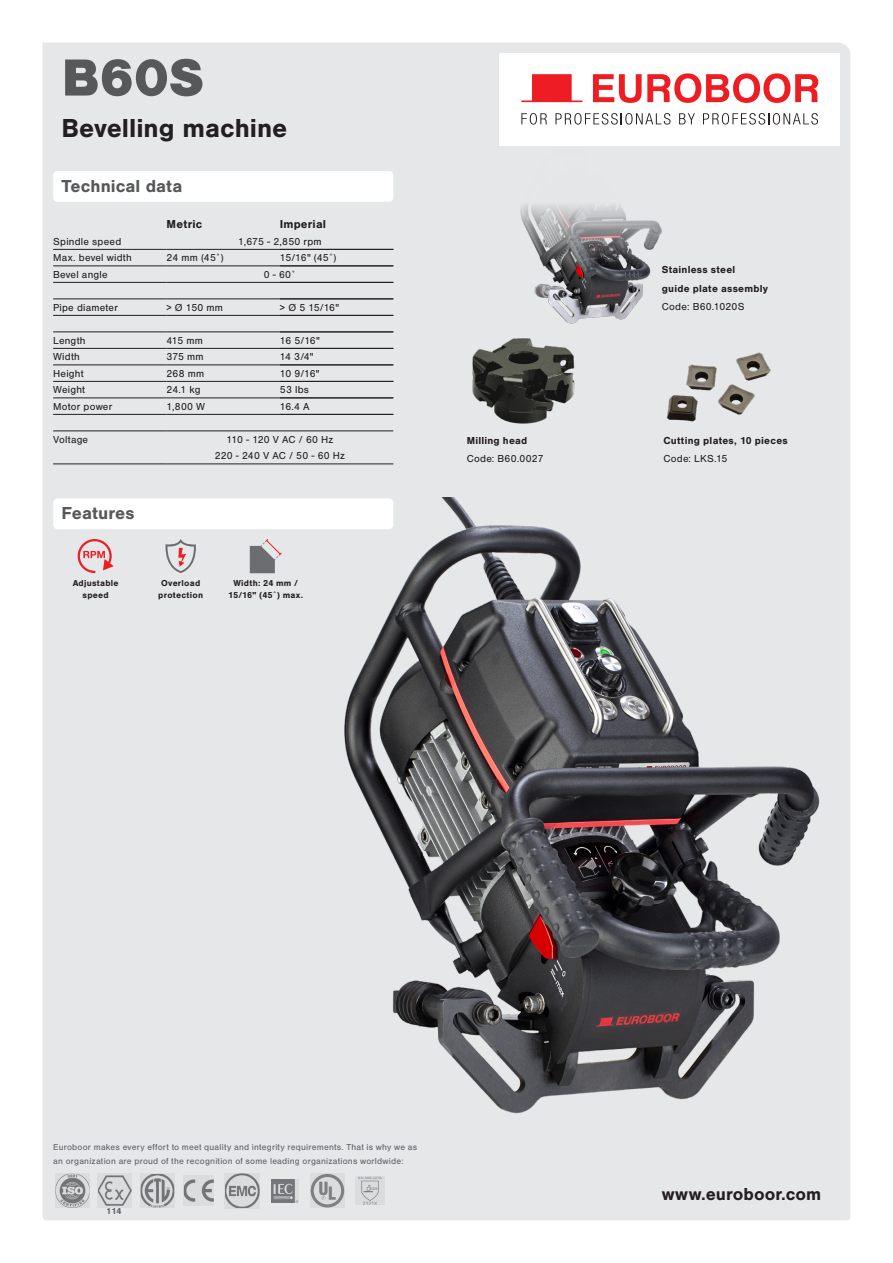
<style>
.page{position:relative;width:893px;height:1263px;background:#fff}
.page>*{position:absolute;margin:0;border:0;box-sizing:border-box;transform-origin:0 0}
.Naam{font:900 54px "Nimbus San";color:#57585a}
.Product{font:700 27px "Nimbus San";color:#231f20}
.kop{font:700 18px "Nimbus San";color:#57585a}
.plat{font:700 18px "Nimbus San";color:#231f20}
.Bodytekst{font:700 12px "Nimbus San";letter-spacing:.02em;color:#231f20}
.Bodytekst-2{font:10.5px/16.5px "Nimbus San";letter-spacing:.02em;color:#231f20;text-align:center}
.Intro{font:700 10.5px/18px "Nimbus San";letter-spacing:.02em;color:#231f20}
.Intro-2{font:10.5px "Nimbus San";letter-spacing:.025em;color:#231f20}
.t1{font:9px/13.5px "Nimbus San";letter-spacing:.025em;color:#6c6d70}
.Icon_tekst_Benefits{font:700 9px/12px "Nimbus San";letter-spacing:.025em;color:#231f20;text-align:center}
.t2{font:700 9px "Nimbus San";color:#6c6d70}
</style>
<div class="page">
<div style="left:43px;top:43px;width:807px;height:1177px;background:#e6e7e9"></div>
<div style="left:500px;top:53px;width:340px;height:93px;background:#fff"></div>
<svg style="left:593px;top:73px;width:225px;height:30px"></svg>
<svg style="left:521px;top:113px;width:26px;height:12px"></svg>
<svg style="left:555px;top:113px;width:115px;height:12px"></svg>
<svg style="left:679px;top:113px;width:16px;height:11px"></svg>
<svg style="left:703px;top:113px;width:115px;height:12px"></svg>
<svg style="left:521px;top:74px;width:61px;height:28px"></svg>
<img style="left:55px;top:1174px;width:34px;height:34px">
<img style="left:98px;top:1174px;width:34px;height:33px">
<img style="left:141px;top:1174px;width:33px;height:34px">
<img style="left:184px;top:1176px;width:30px;height:30px">
<img style="left:225px;top:1173px;width:35px;height:35px">
<img style="left:271px;top:1179px;width:27px;height:23px">
<svg style="left:311px;top:1174px;width:33px;height:33px"></svg>
<img style="left:356px;top:1177px;width:28px;height:28px">
<img style="left:662px;top:344px;width:118px;height:82px">
<img style="left:76px;top:498px;width:775px;height:644px">
<img style="left:500px;top:146px;width:171px;height:185px">
<img style="left:470px;top:331px;width:106px;height:95px">
<div style="left:53px;top:498px;width:340px;height:31px;background:#fff;border-radius:4px"></div>
<div style="left:53px;top:171px;width:340px;height:31px;background:#fff;border-radius:4px"></div>
<svg style="left:78px;top:539px;width:36px;height:34px"></svg>
<svg style="left:165px;top:539px;width:32px;height:34px"></svg>
<svg style="left:250px;top:538px;width:33px;height:35px"></svg>
<hr style="left:53px;top:249px;width:114px;height:1px;background:#231f20">
<hr style="left:53px;top:266px;width:114px;height:1px;background:#231f20">
<hr style="left:53px;top:282px;width:114px;height:1px;background:#231f20">
<hr style="left:53px;top:299px;width:114px;height:1px;background:#231f20">
<hr style="left:53px;top:315px;width:114px;height:1px;background:#231f20">
<hr style="left:53px;top:332px;width:114px;height:1px;background:#231f20">
<hr style="left:53px;top:348px;width:114px;height:1px;background:#231f20">
<hr style="left:53px;top:365px;width:114px;height:1px;background:#231f20">
<hr style="left:53px;top:381px;width:114px;height:1px;background:#231f20">
<hr style="left:53px;top:398px;width:114px;height:1px;background:#231f20">
<hr style="left:53px;top:414px;width:114px;height:1px;background:#231f20">
<hr style="left:53px;top:431px;width:114px;height:1px;background:#231f20">
<hr style="left:53px;top:464px;width:114px;height:1px;background:#231f20">
<hr style="left:167px;top:249px;width:226px;height:1px;background:#231f20">
<hr style="left:167px;top:266px;width:226px;height:1px;background:#231f20">
<hr style="left:167px;top:282px;width:226px;height:1px;background:#231f20">
<hr style="left:167px;top:299px;width:226px;height:1px;background:#231f20">
<hr style="left:167px;top:315px;width:226px;height:1px;background:#231f20">
<hr style="left:167px;top:332px;width:226px;height:1px;background:#231f20">
<hr style="left:167px;top:348px;width:226px;height:1px;background:#231f20">
<hr style="left:167px;top:365px;width:226px;height:1px;background:#231f20">
<hr style="left:167px;top:381px;width:226px;height:1px;background:#231f20">
<hr style="left:167px;top:398px;width:226px;height:1px;background:#231f20">
<hr style="left:167px;top:414px;width:226px;height:1px;background:#231f20">
<hr style="left:167px;top:431px;width:226px;height:1px;background:#231f20">
<hr style="left:167px;top:464px;width:226px;height:1px;background:#231f20">
<p class="Naam" style="left:62px;top:47px;width:144px">B60S</p>
<p class="Product" style="left:62px;top:113px;width:227px">Bevelling machine</p>
<p class="kop" style="left:62px;top:175px;width:122px">Technical data</p>
<p class="Bodytekst" style="left:167px;top:217px;width:37px">Metric</p>
<p class="Bodytekst" style="left:280px;top:217px;width:48px">Imperial</p>
<p class="Bodytekst-2" style="left:53px;top:233px;width:70px">Spindle speed</p>
<p class="Bodytekst-2" style="left:53px;top:250px;width:80px">Max. bevel width</p>
<p class="Bodytekst-2" style="left:53px;top:266px;width:56px">Bevel angle</p>
<p class="Bodytekst-2" style="left:53px;top:299px;width:66px">Pipe diameter</p>
<p class="Bodytekst-2" style="left:53px;top:332px;width:34px">Length</p>
<p class="Bodytekst-2" style="left:53px;top:349px;width:28px">Width</p>
<p class="Bodytekst-2" style="left:53px;top:365px;width:32px">Height</p>
<p class="Bodytekst-2" style="left:53px;top:382px;width:33px">Weight</p>
<p class="Bodytekst-2" style="left:53px;top:398px;width:61px">Motor power</p>
<p class="Bodytekst-2" style="left:53px;top:431px;width:37px">Voltage</p>
<p class="kop" style="left:62px;top:503px;width:74px">Features</p>
<p class="Icon_tekst_Benefits" style="left:73px;top:577px;width:47px">Adjustable</p>
<p class="Icon_tekst_Benefits" style="left:83px;top:589px;width:28px">speed</p>
<p class="Bodytekst-2" style="left:167px;top:250px;width:59px">24 mm (45˚)</p>
<p class="Bodytekst-2" style="left:238px;top:233px;width:85px">1,675 - 2,850 rpm</p>
<p class="Bodytekst-2" style="left:280px;top:250px;width:58px">15/16" (45˚)</p>
<p class="Bodytekst-2" style="left:264px;top:266px;width:34px">0 - 60˚</p>
<p class="Bodytekst-2" style="left:167px;top:299px;width:58px">&gt; Ø 150 mm</p>
<p class="Bodytekst-2" style="left:167px;top:332px;width:38px">415 mm</p>
<p class="Bodytekst-2" style="left:167px;top:349px;width:39px">375 mm</p>
<p class="Bodytekst-2" style="left:167px;top:365px;width:39px">268 mm</p>
<p class="Bodytekst-2" style="left:167px;top:382px;width:35px">24.1 kg</p>
<p class="Bodytekst-2" style="left:167px;top:398px;width:40px">1,800 W</p>
<p class="Bodytekst-2" style="left:215px;top:431px;width:132px">110 - 120 V AC / 60 Hz<br>220 - 240 V AC / 50 - 60 Hz</p>
<p class="Bodytekst-2" style="left:280px;top:299px;width:61px">&gt; Ø 5 15/16"</p>
<p class="Bodytekst-2" style="left:280px;top:332px;width:41px">16 5/16"</p>
<p class="Bodytekst-2" style="left:280px;top:349px;width:35px">14 3/4"</p>
<p class="Bodytekst-2" style="left:280px;top:365px;width:41px">10 9/16"</p>
<p class="Bodytekst-2" style="left:280px;top:382px;width:30px">53 lbs</p>
<p class="Bodytekst-2" style="left:280px;top:398px;width:31px">16.4 A</p>
<p class="Icon_tekst_Benefits" style="left:158px;top:577px;width:46px">Overload protection</p>
<p class="Icon_tekst_Benefits" style="left:228px;top:577px;width:76px">Width: 24 mm /<br>15/16" (45˚) max.</p>
<p class="Intro" style="left:467px;top:432px;width:62px">Milling head</p>
<p class="Intro-2" style="left:467px;top:453px;width:78px">Code: B60.0027</p>
<p class="Intro" style="left:662px;top:261px;width:108px">Stainless steel<br>guide plate assembly</p>
<p class="Intro-2" style="left:662px;top:300px;width:84px">Code: B60.1020S</p>
<p class="Intro" style="left:663px;top:432px;width:126px">Cutting plates, 10 pieces</p>
<p class="Intro-2" style="left:663px;top:453px;width:66px">Code: LKS.15</p>
<p class="t1" style="left:53px;top:1140px;width:366px">Euroboor makes every effort to meet quality and integrity requirements. That is why we as an organization are proud of the recognition of some leading organizations worldwide:</p>
<p class="t2" style="left:107px;top:1206px;width:16px">114</p>
<p class="plat" style="left:662px;top:1184px;width:161px">www.euroboor.com</p>
</div>
